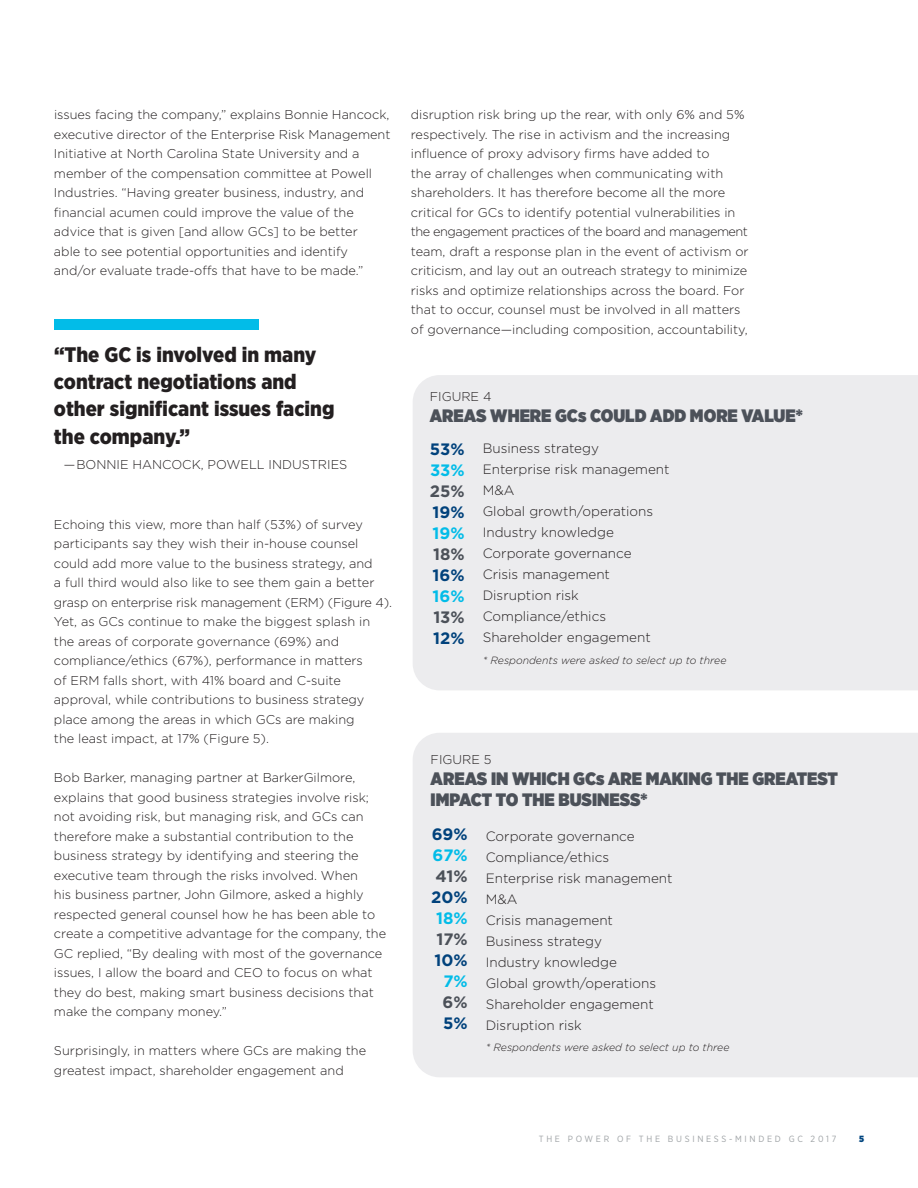
<style>
.page{position:relative;width:918px;height:1188px;background:#fff}
.page>*{position:absolute;margin:0;border:0;box-sizing:border-box;transform-origin:0 0}
.t1{font:900 21px/27.3px "Gotham Narrow";color:#231f20}
.t2{font:900 18px/21px "Gotham Narrow";color:#4c5159}
.t3{font:700 16.5px "Gotham";color:#01427c}
.t4{font:700 16.5px "Gotham";color:#02bce8}
.t5{font:700 16.5px "Gotham";color:#4c5159}
.t6{font:300 13.5px/21px "Gotham";color:#231f20}
.t7{font:300 12.75px/19.5px "Gotham";color:#231f20}
.t8{font:300 12.75px "Gotham";color:#231f20;scale:2 1}
.t9{font:italic 300 10.5px "Gotham";color:#231f20}
.t10{font:9px "Gotham Narrow";letter-spacing:.3em;color:#9fa3a6}
.t11{font:900 9px "Gotham Narrow";color:#01457f}
</style>
<div class="page">
<div style="left:413px;top:733px;width:505px;height:344px;background:#ececee"></div>
<div style="left:54px;top:319px;width:205px;height:11px;background:#02bce8"></div>
<div style="left:413px;top:375px;width:505px;height:315px;background:#ececee"></div>
<p class="t7" style="left:54px;top:106px;width:338px">issues facing the company,” explains Bonnie Hancock, executive director of the Enterprise Risk Management Initiative at North Carolina State University and a member of the compensation committee at Powell Industries. “Having greater business, industry, and financial acumen could improve the value of the advice that is given [and allow GCs] to be better<br>able to see potential opportunities and identify and/or evaluate trade-offs that have to be made.”</p>
<h1 class="t1" style="left:54px;top:342px;width:282px">“The GC is involved in many contract negotiations and other significant issues facing the company.”</h1>
<p class="t8" style="left:63px;top:460px;width:144px">–BONNIE HANCOCK, POWELL INDUSTRIES</p>
<p class="t7" style="left:54px;top:516px;width:339px">Echoing this view, more than half (53%) of survey participants say they wish their in-house counsel could add more value to the business strategy, and<br>a full third would also like to see them gain a better grasp on enterprise risk management (ERM) (Figure 4).<br>Yet, as GCs continue to make the biggest splash in the areas of corporate governance (69%) and compliance/ethics (67%), performance in matters<br>of ERM falls short, with 41% board and C-suite approval, while contributions to business strategy place among the areas in which GCs are making<br>the least impact, at 17% (Figure 5).</p>
<p class="t7" style="left:54px;top:769px;width:334px">Bob Barker, managing partner at BarkerGilmore, explains that good business strategies involve risk; not avoiding risk, but managing risk, and GCs can therefore make a substantial contribution to the business strategy by identifying and steering the executive team through the risks involved. When<br>his business partner, John Gilmore, asked a highly respected general counsel how he has been able to create a competitive advantage for the company, the GC replied, “By dealing with most of the governance issues, I allow the board and CEO to focus on what they do best, making smart business decisions that make the company money.”</p>
<p class="t7" style="left:54px;top:1042px;width:314px">Surprisingly, in matters where GCs are making the greatest impact, shareholder engagement and</p>
<p class="t7" style="left:411px;top:106px;width:339px">disruption risk bring up the rear, with only 6% and 5% respectively. The rise in activism and the increasing influence of proxy advisory firms have added to<br>the array of challenges when communicating with shareholders. It has therefore become all the more critical for GCs to identify potential vulnerabilities in the engagement practices of the board and management team, draft a response plan in the event of activism or criticism, and lay out an outreach strategy to minimize risks and optimize relationships across the board. For that to occur, counsel must be involved in all matters of governance—including composition, accountability,</p>
<p class="t7" style="left:430px;top:388px;width:63px">FIGURE 4</p>
<h2 class="t2" style="left:430px;top:407px;width:374px">AREAS WHERE GCs COULD ADD MORE VALUE*</h2>
<p class="t6" style="left:483px;top:439px;width:188px">Business strategy<br>Enterprise risk management<br>M&amp;A<br>Global growth/operations<br>Industry knowledge<br>Corporate governance<br>Crisis management<br>Disruption risk<br>Compliance/ethics<br>Shareholder engagement</p>
<p class="t9" style="left:483px;top:657px;width:245px">* Respondents were asked to select up to three</p>
<p class="t3" style="left:430px;top:444px;width:36px">53%</p>
<p class="t4" style="left:430px;top:465px;width:36px">33%</p>
<p class="t5" style="left:430px;top:486px;width:36px">25%</p>
<p class="t3" style="left:433px;top:507px;width:34px">19%</p>
<p class="t4" style="left:433px;top:528px;width:34px">19%</p>
<p class="t5" style="left:433px;top:549px;width:33px">18%</p>
<p class="t3" style="left:433px;top:570px;width:34px">16%</p>
<p class="t4" style="left:433px;top:591px;width:34px">16%</p>
<p class="t5" style="left:433px;top:612px;width:33px">13%</p>
<p class="t3" style="left:433px;top:633px;width:33px">12%</p>
<p class="t7" style="left:431px;top:751px;width:62px">FIGURE 5</p>
<h2 class="t2" style="left:431px;top:770px;width:409px">AREAS IN WHICH GCs ARE MAKING THE GREATEST<br>IMPACT TO THE BUSINESS*</h2>
<p class="t3" style="left:432px;top:829px;width:37px">69%</p>
<p class="t4" style="left:433px;top:850px;width:37px">67%</p>
<p class="t5" style="left:436px;top:871px;width:34px">41%</p>
<p class="t3" style="left:431px;top:892px;width:38px">20%</p>
<p class="t4" style="left:436px;top:913px;width:33px">18%</p>
<p class="t5" style="left:436px;top:934px;width:33px">17%</p>
<p class="t3" style="left:435px;top:955px;width:35px">10%</p>
<p class="t4" style="left:443px;top:976px;width:26px">7%</p>
<p class="t5" style="left:443px;top:997px;width:27px">6%</p>
<p class="t3" style="left:443px;top:1018px;width:26px">5%</p>
<p class="t6" style="left:486px;top:827px;width:188px">Corporate governance<br>Compliance/ethics<br>Enterprise risk management<br>M&amp;A<br>Crisis management<br>Business strategy<br>Industry knowledge<br>Global growth/operations<br>Shareholder engagement<br>Disruption risk</p>
<p class="t9" style="left:486px;top:1043px;width:245px">* Respondents were asked to select up to three</p>
<p class="t10" style="left:539px;top:1136px;width:299px">THE POWER OF THE BUSINESS-MINDED GC 2017</p>
<p class="t11" style="left:859px;top:1136px;width:6px">5</p>
</div>
